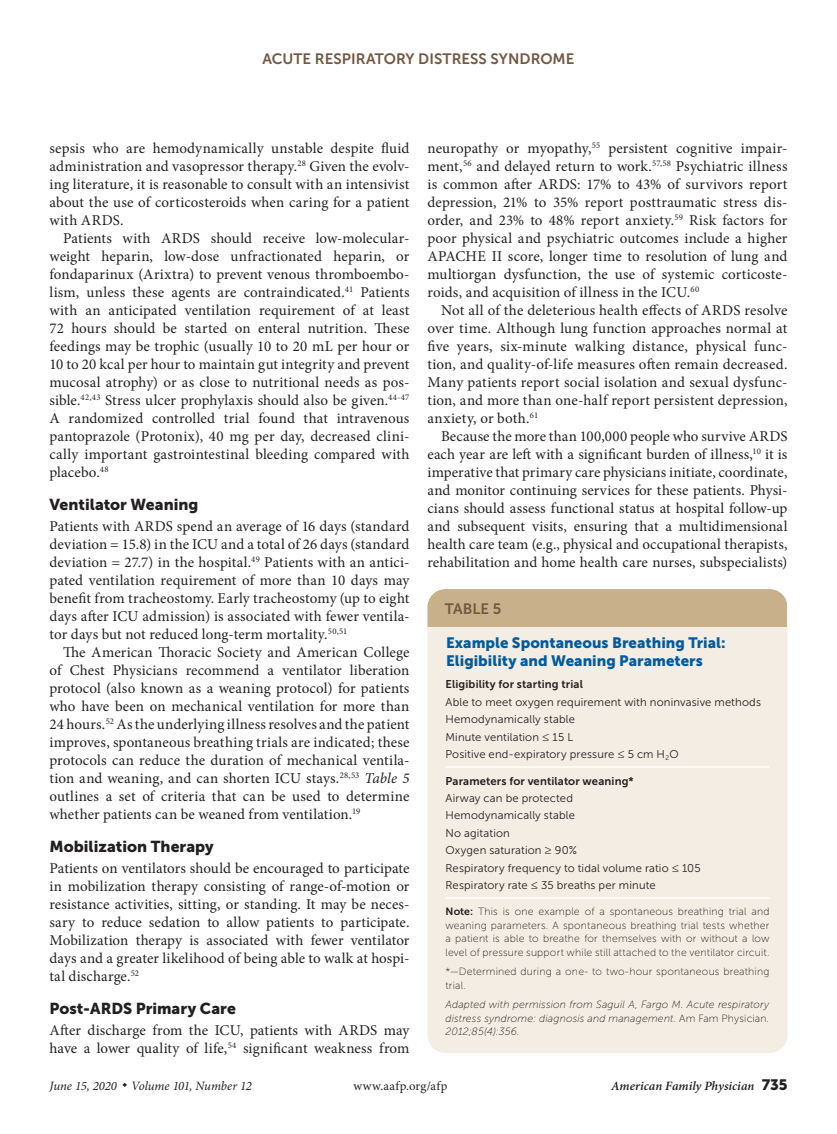
<style>
.page{position:relative;width:837px;height:1134px;background:#fff}
.page>*{position:absolute;margin:0;border:0;box-sizing:border-box;transform-origin:0 0}
.head1{font:15.75px "Museo Sans 900";color:#231f20}
.body_text{font:15px/18px "Minion Pro";letter-spacing:.01em;color:#231f20;text-align:justify}
.body_noindent{font:15px/18px "Minion Pro";letter-spacing:.005em;color:#231f20;text-align:justify}
.table_title{font:15px/18px "Museo Sans 900";letter-spacing:.005em;color:#015b9e}
.table{font:15px "Museo Sans 700";color:#745844}
.t1{font:italic 12.75px "Minion Pro";color:#231f20}
.t2{font:italic 600 12.75px "Minion Pro";letter-spacing:.005em;color:#231f20}
.t3{font:12.75px "Minion Pro";letter-spacing:.04em;color:#231f20}
.table_data_last_col{font:11.25px "Museo Sans 300";letter-spacing:.015em;color:#231f20}
.table_data_last_col-2{font:11.25px "Museo Sans 700";letter-spacing:.015em;color:#231f20}
.table_fig_note{font:10.5px/13.5px "Museo Sans 100";letter-spacing:.02em;color:#231f20;text-align:justify}
.table_fig_note-2{font:italic 10.5px/13.5px "Museo Sans 100";letter-spacing:.02em;color:#231f20;text-align:justify}
.s1{font-style:italic}
.s2{font-family:"Museo Sans 700"}
.s3{font-style:normal}
.s4{font-family:"Museo Sans 900";font-weight:400;font-style:normal;font-size:15px}
</style>
<div class="page">
<div style="left:428px;top:589px;width:360px;height:464px;background:#f3ede3;border-radius:18px"></div>
<hr style="left:446px;top:766px;width:324px;height:2px;background:#fff">
<hr style="left:446px;top:897px;width:324px;height:2px;background:#fff">
<div style="left:428px;top:589px;width:360px;height:38px;background:#c8b08b"></div>
<p class="table" style="left:263px;top:50px;width:313px">ACUTE RESPIRATORY DISTRESS SYNDROME</p>
<p class="body_noindent" style="left:50px;top:139px;width:362px">sepsis who are hemodynamically unstable despite fluid administration and vasopressor therapy.<sup>28</sup> Given the evolv&shy;ing literature, it is reasonable to consult with an intensivist about the use of corticosteroids when caring for a patient with ARDS.</p>
<p class="body_text" style="left:50px;top:229px;width:362px;text-indent:14px">Patients with ARDS should receive low-molecular&shy;weight heparin, low-dose unfractionated heparin, or fondaparinux (Arixtra) to prevent venous thromboembo&shy;lism, unless these agents are contraindicated.<sup>41</sup> Patients with an anticipated ventilation requirement of at least 72 hours should be started on enteral nutrition. These feedings may be trophic (usually 10 to 20 mL per hour or 10 to 20 kcal per hour to maintain gut integrity and prevent mucosal atrophy) or as close to nutritional needs as pos&shy;sible.<sup>42,43</sup> Stress ulcer prophylaxis should also be given.<sup>44-47<br></sup>A randomized controlled trial found that intravenous pantoprazole (Protonix), 40 mg per day, decreased clini&shy;cally important gastrointestinal bleeding compared with placebo.<sup>48</sup></p>
<p class="head1" style="left:50px;top:496px;width:150px">Ventilator Weaning</p>
<p class="body_noindent" style="left:50px;top:517px;width:362px">Patients with ARDS spend an average of 16 days (standard deviation = 15.8) in the ICU and a total of 26 days (standard deviation = 27.7) in the hospital.<sup>49</sup> Patients with an antici&shy;pated ventilation requirement of more than 10 days may benefit from tracheostomy. Early tracheostomy (up to eight days after ICU admission) is associated with fewer ventila&shy;tor days but not reduced long-term mortality.<sup>50,51</sup></p>
<p class="body_text" style="left:50px;top:643px;width:362px;text-indent:14px">The American Thoracic Society and American College of Chest Physicians recommend a ventilator liberation protocol (also known as a weaning protocol) for patients who have been on mechanical ventilation for more than 24 hours.<sup>52</sup> As the underlying illness resolves and the patient improves, spontaneous breathing trials are indicated; these protocols can reduce the duration of mechanical ventila&shy;tion and weaning, and can shorten ICU stays.<sup>28,53</sup> <span class="s1">Table 5 </span>outlines a set of criteria that can be used to determine whether patients can be weaned from ventilation.<sup>19</sup></p>
<p class="head1" style="left:50px;top:838px;width:166px">Mobilization Therapy</p>
<p class="body_noindent" style="left:50px;top:859px;width:362px">Patients on ventilators should be encouraged to participate in mobilization therapy consisting of range-of-motion or resistance activities, sitting, or standing. It may be neces&shy;sary to reduce sedation to allow patients to participate.<br>Mobilization therapy is associated with fewer ventilator days and a greater likelihood of being able to walk at hospi&shy;tal discharge.<sup>52</sup></p>
<p class="head1" style="left:50px;top:1000px;width:188px">Post-ARDS Primary Care</p>
<p class="body_noindent" style="left:50px;top:1021px;width:362px">After discharge from the ICU, patients with ARDS may have a lower quality of life,<sup>54</sup> significant weakness from</p>
<p class="body_noindent" style="left:428px;top:139px;width:362px">neuropathy or myopathy,<sup>55</sup> persistent cognitive impair&shy;ment,<sup>56</sup> and delayed return to work.<sup>57,58</sup> Psychiatric illness is common after ARDS: 17% to 43% of survivors report depression, 21% to 35% report posttraumatic stress dis&shy;order, and 23% to 48% report anxiety.<sup>59</sup> Risk factors for poor physical and psychiatric outcomes include a higher APACHE II score, longer time to resolution of lung and multiorgan dysfunction, the use of systemic corticoste&shy;roids, and acquisition of illness in the ICU.<sup>60</sup></p>
<p class="body_text" style="left:428px;top:301px;width:362px;text-indent:14px">Not all of the deleterious health effects of ARDS resolve over time. Although lung function approaches normal at five years, six-minute walking distance, physical func&shy;tion, and quality-of-life measures often remain decreased.<br>Many patients report social isolation and sexual dysfunc&shy;tion, and more than one-half report persistent depression, anxiety, or both.<sup>61</sup></p>
<p class="body_text" style="left:428px;top:427px;width:362px;text-indent:14px">Because the more than 100,000 people who survive ARDS each year are left with a significant burden of illness,<sup>10</sup> it is imperative that primary care physicians initiate, coordinate, and monitor continuing services for these patients. Physi&shy;cians should assess functional status at hospital follow-up and subsequent visits, ensuring that a multidimensional health care team (e.g., physical and occupational therapists, rehabilitation and home health care nurses, subspecialists)</p>
<p class="table" style="left:445px;top:600px;width:58px">TABLE 5</p>
<p class="table_title" style="left:446px;top:634px;width:281px">Example Spontaneous Breathing Trial:<br>Eligibility and Weaning Parameters</p>
<p class="table_data_last_col-2" style="left:446px;top:678px;width:139px">Eligibility for starting trial</p>
<p class="table_data_last_col" style="left:446px;top:696px;width:317px">Able to meet oxygen requirement with noninvasive methods</p>
<p class="table_data_last_col" style="left:446px;top:713px;width:131px">Hemodynamically stable</p>
<p class="table_data_last_col" style="left:446px;top:731px;width:129px">Minute ventilation ≤ 15 L</p>
<p class="table_data_last_col" style="left:446px;top:748px;width:235px">Positive end-expiratory pressure ≤ 5 cm H<sub>2</sub>O</p>
<p class="table_data_last_col-2" style="left:446px;top:774px;width:190px">Parameters for ventilator weaning*</p>
<p class="table_data_last_col" style="left:446px;top:792px;width:129px">Airway can be protected</p>
<p class="table_data_last_col" style="left:446px;top:809px;width:131px">Hemodynamically stable</p>
<p class="table_data_last_col" style="left:446px;top:827px;width:66px">No agitation</p>
<p class="table_data_last_col" style="left:446px;top:844px;width:133px">Oxygen saturation ≥ 90%</p>
<p class="table_data_last_col" style="left:446px;top:862px;width:257px">Respiratory frequency to tidal volume ratio ≤ 105</p>
<p class="table_data_last_col" style="left:446px;top:879px;width:212px">Respiratory rate ≤ 35 breaths per minute</p>
<p class="table_fig_note" style="left:446px;top:905px;width:326px"><span class="s2">Note:</span> This is one example of a spontaneous breathing trial and weaning parameters. A spontaneous breathing trial tests whether a patient is able to breathe for themselves with or without a low level of pressure support while still attached to the ventilator circuit.</p>
<p class="table_fig_note" style="left:446px;top:965px;width:326px">*—Determined during a one- to two-hour spontaneous breathing trial.</p>
<p class="table_fig_note-2" style="left:446px;top:998px;width:325px">Adapted with permission from Saguil A, Fargo M. Acute respiratory distress syndrome: diagnosis and management. <span class="s3">Am Fam Physician</span>.<br>2012;85(4):356.</p>
<p class="t1" style="left:50px;top:1078px;width:204px">June 15, 2020 ◆ Volume 101, Number 12</p>
<p class="t3" style="left:353px;top:1078px;width:96px">www.aafp.org/afp</p>
<p class="t2" style="left:611px;top:1077px;width:178px">American Family Physician <span class="s4">735</span></p>
</div>
